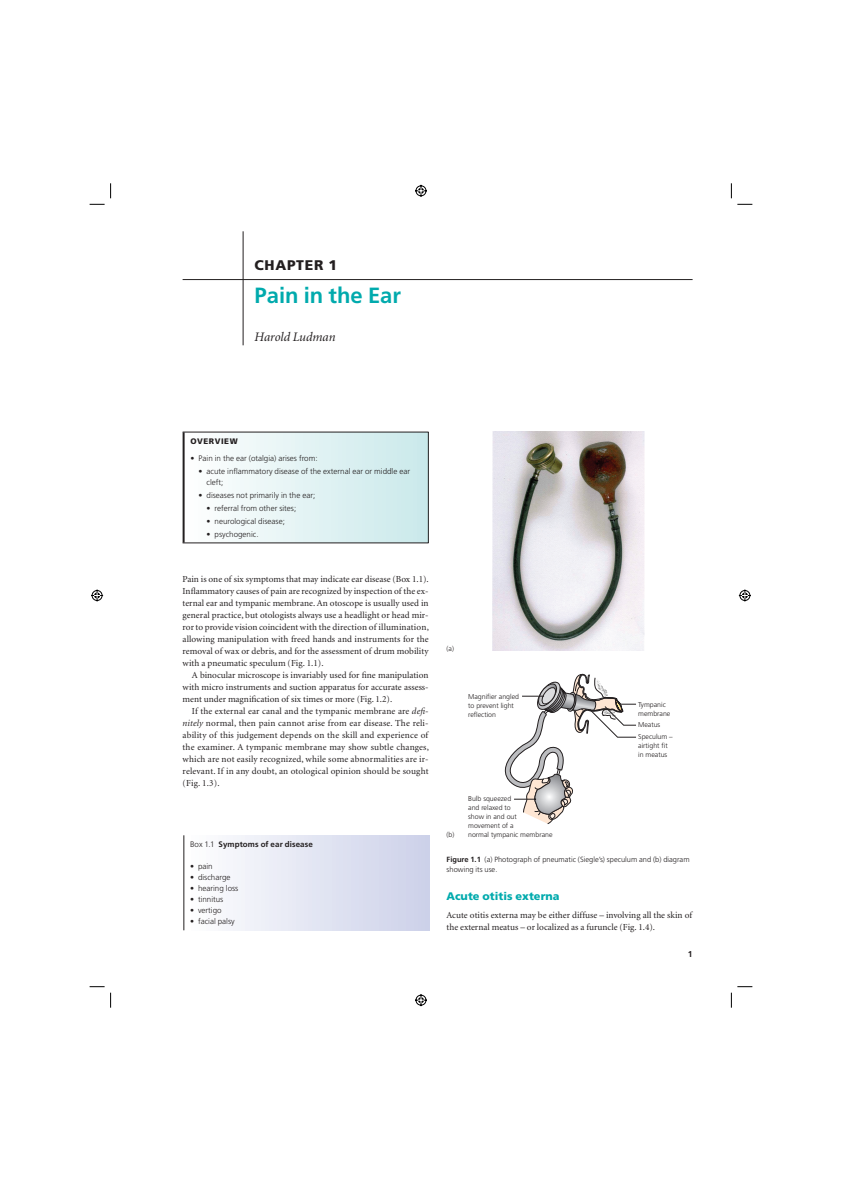
<style>
.page{position:relative;width:842px;height:1191px;background:#fff}
.page>*{position:absolute;margin:0;border:0;box-sizing:border-box;transform-origin:0 0}
.t1{font:700 22px "Frutiger";color:#00aaad}
.t2{font:900 14px "Frutiger";letter-spacing:.05em;color:#231f20}
.t3{font:italic 13px "Minion";color:#231f20}
.t4{font:900 11px "Frutiger";color:#00aaad}
.t5{font:9.2px/12px "Minion";color:#231f20;text-align:justify}
.t6{font:700 8.5px "Frutiger";color:#231f20}
.t7{font:300 8px/11px "Frutiger";color:#231f20}
.t8{font:700 8px "Frutiger";letter-spacing:.015em;color:#231f20}
.t9{font:900 8px "Frutiger";letter-spacing:.07em;color:#231f20}
.t10{font:300 7.5px/10px "Frutiger";color:#231f20}
.t11{font:300 7px/9px "Frutiger";color:#231f20}
.s1{font-style:italic}
.s2{font-weight:300}
.s3{font-weight:700}
</style>
<div class="page">
<hr style="left:183px;top:279px;width:510px;height:1px;background:#231f20">
<hr style="left:243px;top:231px;width:1px;height:114px;background:#231f20">
<div style="left:184px;top:432px;width:244px;height:111px;background:linear-gradient(to right,#feffff,#cae9ea)"></div>
<hr style="left:183px;top:432px;width:246px;height:1px;background:#231f20">
<hr style="left:428px;top:432px;width:1px;height:111px;background:#231f20">
<hr style="left:183px;top:543px;width:246px;height:1px;background:#231f20">
<hr style="left:183px;top:432px;width:2px;height:111px;background:#231f20">
<div style="left:184px;top:835px;width:246px;height:95px;background:linear-gradient(to right,#feffff,#ccd0e9)"></div>
<hr style="left:184px;top:835px;width:1px;height:95px;background:#231f20">
<img style="left:492px;top:432px;width:153px;height:219px">
<svg style="left:504px;top:673px;width:132px;height:151px"></svg>
<svg style="left:90px;top:204px;width:15px;height:1px"></svg>
<svg style="left:737px;top:204px;width:15px;height:1px"></svg>
<svg style="left:110px;top:183px;width:1px;height:15px"></svg>
<svg style="left:90px;top:986px;width:21px;height:22px"></svg>
<svg style="left:731px;top:183px;width:1px;height:15px"></svg>
<svg style="left:731px;top:986px;width:21px;height:22px"></svg>
<svg style="left:415px;top:184px;width:12px;height:13px"></svg>
<svg style="left:415px;top:994px;width:12px;height:13px"></svg>
<svg style="left:91px;top:589px;width:13px;height:13px"></svg>
<svg style="left:738px;top:589px;width:13px;height:13px"></svg>
<h2 class="t2" style="left:255px;top:260px;width:84px">CHAPTER 1</h2>
<h1 class="t1" style="left:255px;top:287px;width:148px">Pain in the Ear</h1>
<h3 class="t3" style="left:255px;top:332px;width:82px">Harold Ludman</h3>
<p class="t9" style="left:191px;top:438px;width:49px">OVERVIEW</p>
<p class="t7" style="left:191px;top:453px;width:129px">• Pain in the ear (otalgia) arises from:</p>
<p class="t7" style="left:207px;top:466px;width:205px;text-indent:-8px">• acute inflammatory disease of the external ear or middle ear cleft;</p>
<p class="t7" style="left:199px;top:490px;width:118px">• diseases not primarily in the ear;</p>
<p class="t7" style="left:207px;top:503px;width:91px">• referral from other sites;</p>
<p class="t7" style="left:207px;top:516px;width:80px">• neurological disease;</p>
<p class="t7" style="left:207px;top:529px;width:54px">• psychogenic.</p>
<p class="t5" style="left:183px;top:574px;width:248px">Pain is one of six symptoms that may indicate ear disease (Box 1.1).<br>Inflammatory causes of pain are recognized by inspection of the ex&shy;ternal ear and tympanic membrane. An otoscope is usually used in general practice, but otologists always use a headlight or head mir&shy;ror to provide vision coincident with the direction of illumination, allowing manipulation with freed hands and instruments for the removal of wax or debris, and for the assessment of drum mobility with a pneumatic speculum (Fig. 1.1).</p>
<p class="t5" style="left:183px;top:670px;width:248px;text-indent:9px">A binocular microscope is invariably used for fine manipulation with micro instruments and suction apparatus for accurate assess&shy;ment under magnification of six times or more (Fig. 1.2).</p>
<p class="t5" style="left:183px;top:706px;width:248px;text-indent:9px">If the external ear canal and the tympanic membrane are <span class="s1">defi&shy;nitely</span> normal, then pain cannot arise from ear disease. The reli&shy;ability of this judgement depends on the skill and experience of the examiner. A tympanic membrane may show subtle changes, which are not easily recognized, while some abnormalities are ir&shy;relevant. If in any doubt, an otological opinion should be sought (Fig. 1.3).</p>
<p class="t8" style="left:190px;top:841px;width:124px"><span class="s2">Box 1.1</span> Symptoms of ear disease</p>
<p class="t7" style="left:190px;top:862px;width:24px">• pain</p>
<p class="t7" style="left:190px;top:873px;width:42px">• discharge</p>
<p class="t7" style="left:190px;top:884px;width:50px">• hearing loss</p>
<p class="t7" style="left:190px;top:895px;width:35px">• tinnitus</p>
<p class="t7" style="left:190px;top:906px;width:33px">• vertigo</p>
<p class="t7" style="left:190px;top:917px;width:46px">• facial palsy</p>
<p class="t11" style="left:447px;top:644px;width:9px">(a)</p>
<p class="t11" style="left:468px;top:692px;width:52px">Magnifier angled to prevent light reflection</p>
<p class="t11" style="left:447px;top:831px;width:9px">(b)</p>
<p class="t11" style="left:468px;top:795px;width:86px">Bulb squeezed<br>and relaxed to<br>show in and out<br>movement of a<br>normal tympanic membrane</p>
<p class="t11" style="left:638px;top:700px;width:34px">Tympanic membrane</p>
<p class="t11" style="left:638px;top:721px;width:24px">Meatus</p>
<p class="t11" style="left:638px;top:732px;width:36px">Speculum – airtight fit in meatus</p>
<p class="t10" style="left:447px;top:855px;width:245px"><span class="s3">Figure 1.1</span> (a) Photograph of pneumatic (Siegle’s) speculum and (b) diagram showing its use.</p>
<p class="t4" style="left:447px;top:892px;width:115px">Acute otitis externa</p>
<p class="t5" style="left:447px;top:910px;width:247px">Acute otitis externa may be either diffuse – involving all the skin of the external meatus – or localized as a furuncle (Fig. 1.4).</p>
<p class="t6" style="left:688px;top:951px;width:6px">1</p>
</div>
